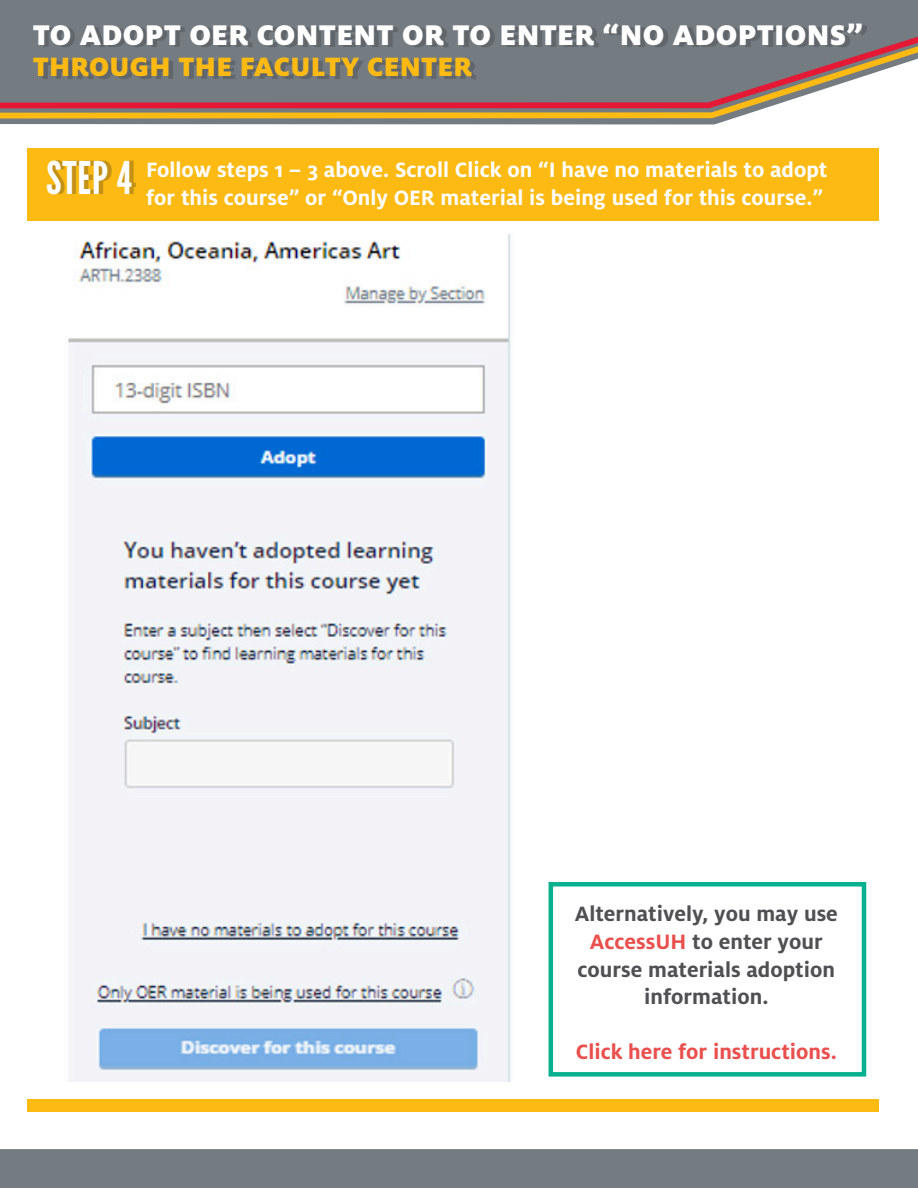
<style>
.page{position:relative;width:918px;height:1188px;background:#fff}
.page>*{position:absolute;margin:0;border:0;box-sizing:border-box;transform-origin:0 0}
.t1{font:45px "League Gothic";color:#fff}
.t2{font:900 31.5px "Milo OT";letter-spacing:.01em;color:#fff}
.t3{font:900 29.4px "Milo OT";letter-spacing:.01em;color:#fcba13}
.t4{font:700 22.95px/27.6px "Milo OT";color:#fff}
.t5{font:700 22.95px/27.6px "Milo OT";color:#505052;text-align:center}
.t6{font:700 22.95px "Milo OT";color:#e94f4d}
.s1{color:#e94f4d}
</style>
<div class="page">
<hr style="left:0;top:121px;width:725px;height:3px;background:#747c82">
<svg style="left:0;top:111px;width:756px;height:10px;background:#c2a146"></svg>
<svg style="left:0;top:0;width:918px;height:111px;background:#8a7e82"></svg>
<div style="left:0;top:1149px;width:918px;height:39px;background:#747c82"></div>
<div style="left:38px;top:25px;width:829px;height:55px;background:#231f20;opacity:.23"></div>
<div style="left:27px;top:148px;width:851px;height:964px;background:#fcba13"></div>
<div style="left:51px;top:160px;width:85px;height:34px;background:#231f20;opacity:.26"></div>
<div style="left:23px;top:222px;width:857px;height:877px;background:#fff"></div>
<img style="left:68px;top:235px;width:443px;height:846px">
<div style="left:549px;top:882px;width:317px;height:195px;border:4px solid #07b18f"></div>
<p class="t2" style="left:33px;top:16px;width:832px">TO ADOPT OER CONTENT OR TO ENTER “NO ADOPTIONS”</p>
<p class="t3" style="left:33px;top:50px;width:441px">THROUGH THE FACULTY CENTER</p>
<p class="t1" style="left:46px;top:151px;width:87px">STEP 4</p>
<p class="t4" style="left:146px;top:156px;width:683px">Follow steps 1 – 3 above. Scroll Click on “I have no materials to adopt for this course” or “Only OER material is being used for this course.”</p>
<p class="t5" style="left:575px;top:900px;width:265px">Alternatively, you may use<br><span class="s1">AccessUH</span> to enter your course materials adoption information.</p>
<p class="t6" style="left:576px;top:1039px;width:263px">Click here for instructions.</p>
</div>
